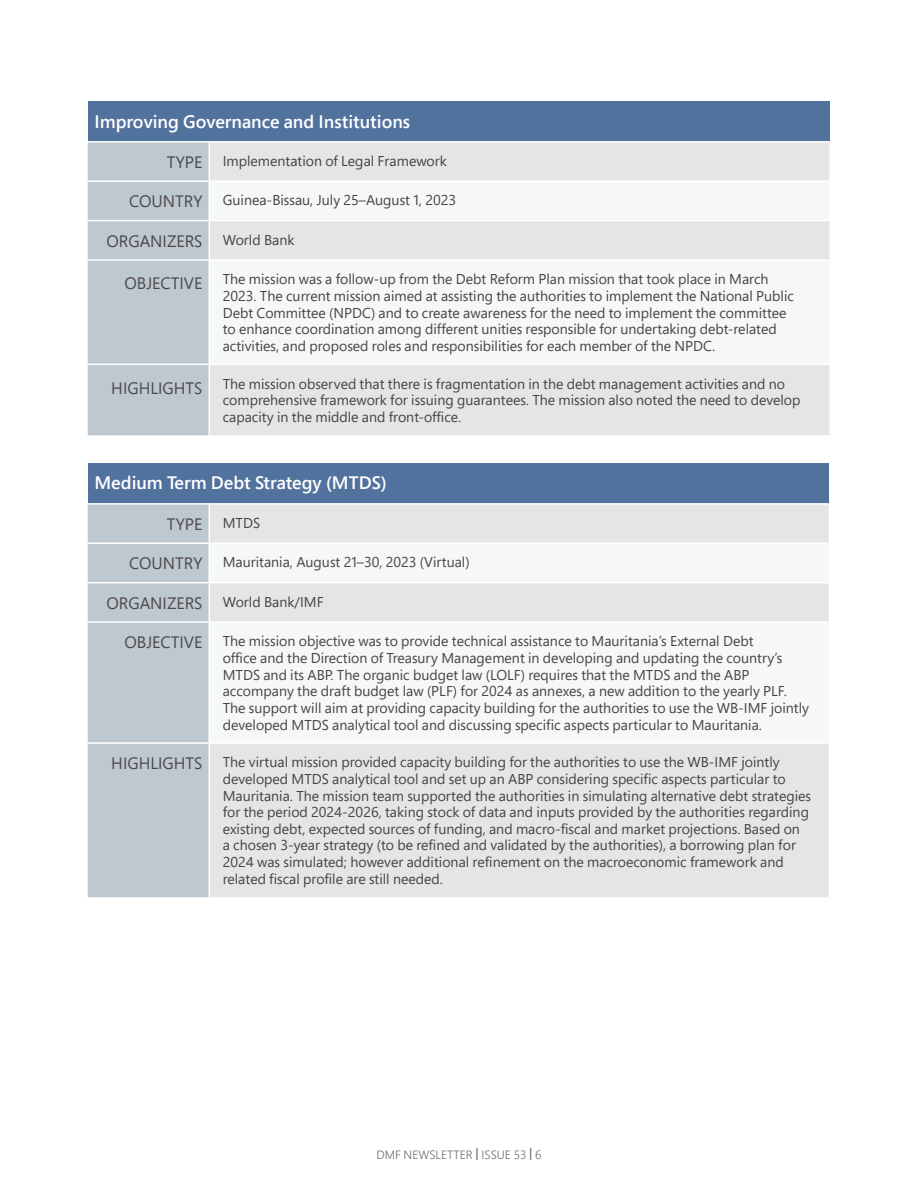
<style>
.page{position:relative;width:918px;height:1188px;background:#fff}
.page>*{position:absolute;margin:0;border:0;box-sizing:border-box;transform-origin:0 0}
.t1{font:600 18px "Segoe Pro";color:#fff}
.t2{font:16.5px "Segoe Pro";color:#4d4949}
.t3{font:14.25px/16.6px "Segoe Pro";color:#454446}
.t4{font:300 12px "Segoe Pro";color:#6d6b6c}
.s1{font-size:16.5px;color:#4d4949}
.s2{font-size:14.25px;color:#454446}
.s3{font-weight:600}
</style>
<div class="page">
<div style="left:88px;top:101px;width:742px;height:41px;background:#52729e"></div>
<div style="left:88px;top:143px;width:120px;height:292px;background:#bec8d0"></div>
<div style="left:210px;top:143px;width:620px;height:292px;background:#e5e5e4"></div>
<svg style="left:210px;top:182px;width:620px;height:182px;fill:#f6f7f7"></svg>
<hr style="left:88px;top:180px;width:120px;height:2px;background:#fff">
<hr style="left:88px;top:220px;width:120px;height:1px;background:#fff">
<hr style="left:88px;top:364px;width:120px;height:1px;background:#fff">
<hr style="left:210px;top:364px;width:620px;height:1px;background:#fff">
<hr style="left:210px;top:220px;width:620px;height:1px;background:#fff">
<hr style="left:88px;top:259px;width:121px;height:2px;background:#fff">
<hr style="left:209px;top:259px;width:621px;height:2px;background:#fff">
<hr style="left:208px;top:180px;width:622px;height:2px;background:#fff">
<hr style="left:88px;top:141px;width:121px;height:2px;background:#fff">
<hr style="left:209px;top:141px;width:621px;height:2px;background:#fff">
<div style="left:88px;top:463px;width:741px;height:41px;background:#52729e"></div>
<div style="left:88px;top:505px;width:120px;height:392px;background:#bec8d0"></div>
<div style="left:210px;top:505px;width:619px;height:392px;background:#e5e5e4"></div>
<svg style="left:210px;top:544px;width:619px;height:198px;fill:#f6f7f7"></svg>
<hr style="left:88px;top:582px;width:122px;height:1px;background:#fff">
<hr style="left:210px;top:582px;width:619px;height:1px;background:#fff">
<hr style="left:88px;top:621px;width:121px;height:2px;background:#fff">
<hr style="left:209px;top:621px;width:620px;height:2px;background:#fff">
<hr style="left:88px;top:742px;width:121px;height:2px;background:#fff">
<hr style="left:209px;top:742px;width:620px;height:2px;background:#fff">
<hr style="left:88px;top:543px;width:121px;height:1px;background:#fff">
<hr style="left:209px;top:543px;width:620px;height:1px;background:#fff">
<hr style="left:88px;top:503px;width:121px;height:2px;background:#fff">
<hr style="left:209px;top:503px;width:620px;height:2px;background:#fff">
<p class="t1" style="left:94px;top:110px;width:317px">Improving Governance and Institutions</p>
<p class="t3" style="left:167px;top:152px;width:282px"><span class="s1">TYPE</span> Implementation of Legal Framework</p>
<p class="t3" style="left:129px;top:192px;width:328px"><span class="s1">COUNTRY</span> Guinea-Bissau, July 25–August 1, 2023</p>
<p class="t2" style="left:106px;top:229px;width:190px">ORGANIZERS <span class="s2">World Bank</span></p>
<p class="t3" style="left:223px;top:271px;width:573px;text-indent:-98px"><span class="s1">OBJECTIVE</span> The mission was a follow-up from the Debt Reform Plan mission that took place in March 2023. The current mission aimed at assisting the authorities to implement the National Public Debt Committee (NPDC) and to create awareness for the need to implement the committee to enhance coordination among different unities responsible for undertaking debt-related activities, and proposed roles and responsibilities for each member of the NPDC.</p>
<p class="t3" style="left:223px;top:375px;width:579px;text-indent:-111px"><span class="s1">HIGHLIGHTS</span> The mission observed that there is fragmentation in the debt management activities and no comprehensive framework for issuing guarantees. The mission also noted the need to develop capacity in the middle and front-office.</p>
<p class="t1" style="left:94px;top:471px;width:294px">Medium Term Debt Strategy (MTDS)</p>
<p class="t2" style="left:167px;top:513px;width:95px">TYPE <span class="s2">MTDS</span></p>
<p class="t3" style="left:129px;top:554px;width:342px"><span class="s1">COUNTRY</span> Mauritania, August 21–30, 2023 (Virtual)</p>
<p class="t3" style="left:106px;top:593px;width:219px"><span class="s1">ORGANIZERS</span> World Bank/IMF</p>
<p class="t3" style="left:223px;top:633px;width:588px;text-indent:-98px"><span class="s1">OBJECTIVE</span> The mission objective was to provide technical assistance to Mauritania’s External Debt<br>office and the Direction of Treasury Management in developing and updating the country’s MTDS and its ABP. The organic budget law (LOLF) requires that the MTDS and the ABP accompany the draft budget law (PLF) for 2024 as annexes, a new addition to the yearly PLF.<br>The support will aim at providing capacity building for the authorities to use the WB-IMF jointly developed MTDS analytical tool and discussing specific aspects particular to Mauritania.</p>
<p class="t3" style="left:223px;top:754px;width:590px;text-indent:-111px"><span class="s1">HIGHLIGHTS</span> The virtual mission provided capacity building for the authorities to use the WB-IMF jointly developed MTDS analytical tool and set up an ABP considering specific aspects particular to Mauritania. The mission team supported the authorities in simulating alternative debt strategies for the period 2024-2026, taking stock of data and inputs provided by the authorities regarding existing debt, expected sources of funding, and macro-fiscal and market projections. Based on<br>a chosen 3-year strategy (to be refined and validated by the authorities), a borrowing plan for 2024 was simulated; however additional refinement on the macroeconomic framework and related fiscal profile are still needed.</p>
<p class="t4" style="left:376px;top:1146px;width:167px">DMF NEWSLETTER <span class="s3">|</span> ISSUE 53 <span class="s3">|</span> 6</p>
</div>
